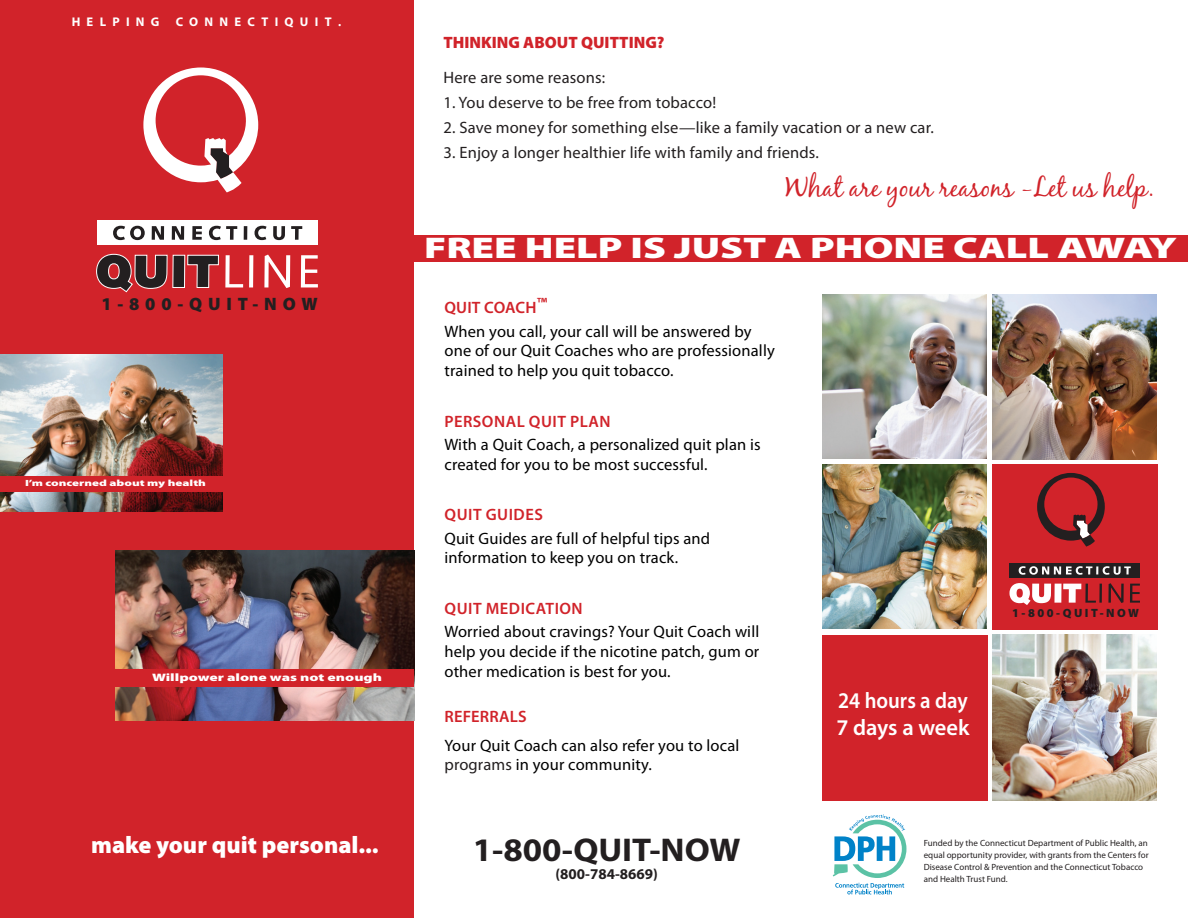
<style>
.page{position:relative;width:1188px;height:918px;background:#fff}
.page>*{position:absolute;margin:0;border:0;box-sizing:border-box;transform-origin:0 0}
.t1{font:700 33px "Myriad Pro";color:#231f20;scale:1.06 1}
.t2{font:900 30px "Myriad Pro";color:#fff;scale:1.36 1}
.t3{font:27px "Black Jack";color:#d1232a}
.t4{font:900 24px "Myriad Pro";color:#fff}
.t5{font:600 22.5px "Myriad Pro";color:#fff;scale:.92 1}
.t6{font:600 22.5px "Myriad Pro";color:#fff}
.t7{font:900 18px "Myriad Pro";letter-spacing:.32em;color:#231f20}
.Body_Copy_12_16{font:16.5px/19.8px "Myriad Pro";letter-spacing:.01em;color:#000}
.t8{font:16.5px "Myriad Pro";letter-spacing:.01em;color:#231f20}
.Body_Copy_12_16-2{font:600 16.5px "Myriad Pro";letter-spacing:.03em;color:#d1232a}
.t9{font:900 16.5px "Myriad Pro";color:#d1232a}
.Body_Copy_12_16-3{font:600 16.5px "Myriad Pro";letter-spacing:.01em;color:#d1232a}
.t10{font:700 15px "Myriad Pro";color:#231f20}
.t11{font:700 12.6px "Myriad Pro";letter-spacing:.5em;color:#fff}
.t12{font:900 12px "Myriad Pro";letter-spacing:.21em;color:#231f20}
.t13{font:900 10.8px "Myriad Pro";color:#fff;scale:1.43 1}
.t14{font:9px/12px "Myriad Pro";color:#231f20}
.t15{font:900 9px "Myriad Pro";color:#fff;scale:1.43 1}
.s1{font-weight:400;font-size:18px}
.s2{color:#231f20}
</style>
<div class="page">
<div style="left:0;top:0;width:414px;height:918px;background:#d1232a"></div>
<svg style="left:96px;top:253px;width:72px;height:102px"></svg>
<div style="left:173px;top:255px;width:12px;height:32px;background:#231f20"></div>
<div style="left:172px;top:255px;width:13px;height:33px;border:1px solid #fff"></div>
<svg style="left:187px;top:254px;width:32px;height:34px"></svg>
<svg style="left:225px;top:255px;width:18px;height:32px"></svg>
<svg style="left:249px;top:255px;width:4px;height:32px"></svg>
<svg style="left:264px;top:255px;width:26px;height:33px"></svg>
<svg style="left:301px;top:255px;width:17px;height:32px"></svg>
<div style="left:97px;top:220px;width:221px;height:25px;background:#fff"></div>
<svg style="left:113px;top:226px;width:32px;height:14px"></svg>
<svg style="left:152px;top:226px;width:12px;height:14px"></svg>
<svg style="left:172px;top:226px;width:12px;height:14px"></svg>
<svg style="left:192px;top:226px;width:10px;height:14px"></svg>
<svg style="left:209px;top:226px;width:28px;height:14px"></svg>
<hr style="left:244px;top:226px;width:3px;height:14px;background:#231f20">
<svg style="left:255px;top:226px;width:12px;height:14px"></svg>
<svg style="left:273px;top:226px;width:12px;height:14px"></svg>
<svg style="left:291px;top:226px;width:11px;height:14px"></svg>
<svg style="left:143px;top:67px;width:115px;height:125px"></svg>
<img style="left:0;top:355px;width:222px;height:157px">
<img style="left:116px;top:550px;width:298px;height:170px">
<div style="left:0;top:476px;width:231px;height:16px;background:#d1232a"></div>
<div style="left:115px;top:669px;width:299px;height:17px;background:#d1232a"></div>
<div style="left:414px;top:235px;width:774px;height:27px;background:#d1232a"></div>
<img style="left:993px;top:295px;width:164px;height:164px">
<img style="left:823px;top:465px;width:164px;height:164px">
<img style="left:993px;top:635px;width:164px;height:165px">
<img style="left:823px;top:295px;width:164px;height:164px">
<div style="left:992px;top:464px;width:165px;height:165px;background:#d1232a"></div>
<div style="left:822px;top:635px;width:166px;height:165px;background:#d1232a"></div>
<svg style="left:1010px;top:583px;width:41px;height:22px"></svg>
<div style="left:1054px;top:584px;width:8px;height:19px;background:#fff"></div>
<svg style="left:1063px;top:584px;width:33px;height:19px"></svg>
<hr style="left:1099px;top:584px;width:3px;height:19px;background:#231f20">
<svg style="left:1108px;top:583px;width:16px;height:20px"></svg>
<svg style="left:1130px;top:584px;width:10px;height:19px"></svg>
<div style="left:1010px;top:563px;width:130px;height:15px;background:#231f20"></div>
<svg style="left:1019px;top:566px;width:112px;height:9px"></svg>
<svg style="left:1037px;top:473px;width:68px;height:74px"></svg>
<svg style="left:833px;top:815px;width:73px;height:79px"></svg>
<p class="t11" style="left:72px;top:14px;width:89px">HELPING</p>
<p class="t11" style="left:176px;top:14px;width:167px">CONNECTIQUIT<span class="s1">.</span></p>
<p class="t7" style="left:101px;top:292px;width:218px">1-800-QUIT-NOW</p>
<p class="t15" style="left:25px;top:477px;width:128px">I’m concerned about my health</p>
<p class="t13" style="left:152px;top:670px;width:162px">Willpower alone was not enough</p>
<p class="t4" style="left:91px;top:829px;width:289px">make your quit personal...</p>
<p class="t9" style="left:444px;top:32px;width:223px">THINKING ABOUT QUITTING?</p>
<p class="t8" style="left:444px;top:67px;width:163px">Here are some reasons:</p>
<p class="t8" style="left:444px;top:92px;width:274px">1. You deserve to be free from tobacco!</p>
<p class="t8" style="left:444px;top:117px;width:492px">2. Save money for something else—like a family vacation or a new car.</p>
<p class="t8" style="left:444px;top:142px;width:377px">3. Enjoy a longer healthier life with family and friends.</p>
<p class="t3" style="left:785px;top:171px;width:370px">What are your reasons -Let us help.</p>
<p class="t2" style="left:424px;top:228px;width:555px">FREE HELP IS JUST A PHONE CALL AWAY</p>
<p class="Body_Copy_12_16-3" style="left:444px;top:297px;width:104px">QUIT COACH™</p>
<p class="Body_Copy_12_16" style="left:444px;top:321px;width:332px">When you call, your call will be answered by one of our Quit Coaches who are professionally trained to help you quit tobacco.</p>
<p class="Body_Copy_12_16-2" style="left:444px;top:411px;width:168px">PERSONAL QUIT PLAN</p>
<p class="Body_Copy_12_16" style="left:444px;top:434px;width:318px">With a Quit Coach, a personalized quit plan is created for you to be most successful.</p>
<p class="Body_Copy_12_16-2" style="left:445px;top:504px;width:100px">QUIT GUIDES</p>
<p class="Body_Copy_12_16" style="left:444px;top:528px;width:267px">Quit Guides are full of helpful tips and information to keep you on track.</p>
<p class="Body_Copy_12_16-2" style="left:445px;top:598px;width:140px">QUIT MEDICATION</p>
<p class="Body_Copy_12_16" style="left:444px;top:622px;width:316px;text-align:justify">Worried about cravings? Your Quit Coach will help you decide if the nicotine patch, gum or other medication is best for you.</p>
<p class="Body_Copy_12_16-3" style="left:444px;top:706px;width:84px">REFERRALS</p>
<p class="Body_Copy_12_16" style="left:444px;top:735px;width:296px">Your Quit Coach can also refer you to local <span class="s2">programs</span> in your community.</p>
<p class="t1" style="left:473px;top:828px;width:254px">1-800-QUIT-NOW</p>
<p class="t10" style="left:556px;top:864px;width:104px">(800-784-8669)</p>
<p class="t5" style="left:838px;top:686px;width:142px">24 hours a day</p>
<p class="t6" style="left:836px;top:713px;width:135px">7 days a week</p>
<p class="t12" style="left:1012px;top:605px;width:129px">1-800-QUIT-NOW</p>
<p class="t14" style="left:924px;top:837px;width:226px">Funded by the Connecticut Department of Public Health, an equal opportunity provider, with grants from the Centers for Disease Control &amp; Prevention and the Connecticut Tobacco and Health Trust Fund.</p>
</div>
